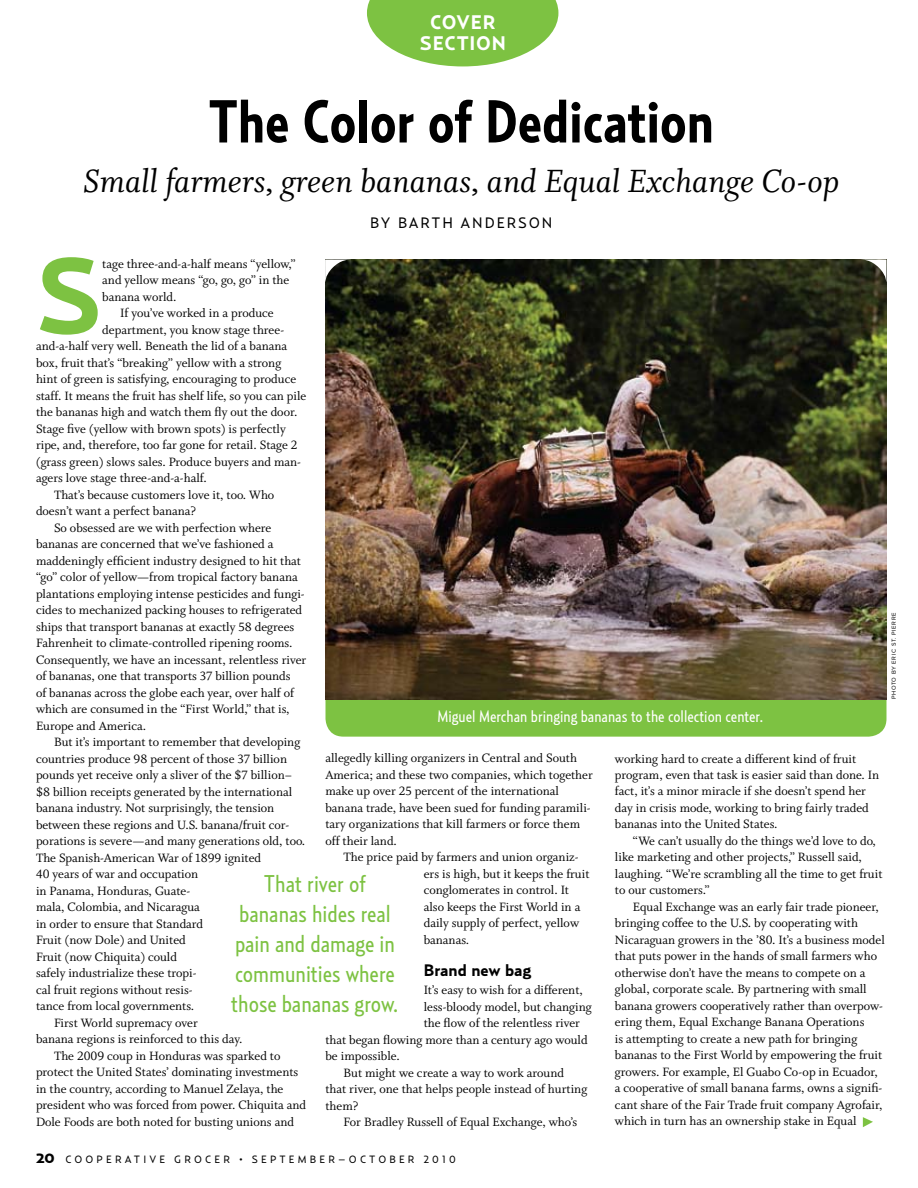
<style>
.page{position:relative;width:918px;height:1188px;background:#fff}
.page>*{position:absolute;margin:0;border:0;box-sizing:border-box;transform-origin:0 0}
.t1{font:700 107.1px "Relay";color:#7dc242}
.t2{font:700 60px "Relay Cond";color:#000}
.t3{font:36px "Whitman Italic LF";color:#000}
.t4{font:24px/30px "Relay Cond";color:#7dc242;text-align:center}
.t5{font:700 19.5px/21px "Relay";letter-spacing:.04em;color:#fff;text-align:center}
.t6{font:16.5px "Relay Cond";color:#fff}
.t7{font:700 16.5px "Relay";color:#000}
.t8{font:15px "Relay";letter-spacing:.125em;color:#000}
.t9{font:13.5px/16.5px "Whitman Roman LF";color:#000}
.t10{font:10.5px "Relay";letter-spacing:.3em;color:#000}
.t11{font:6px "Proxima Nova";letter-spacing:.1em;color:#000}
.s1{font-family:"Relay Wide";font-weight:900;font-size:13.5px}
.s2{font-family:"Proxima Nova"}
</style>
<div class="page">
<svg style="left:367px;top:0;width:191px;height:66px"></svg>
<svg style="left:863px;top:1117px;width:10px;height:10px"></svg>
<div style="left:326px;top:683px;width:560px;height:54px;background:#7dc242;border-radius:18px"></div>
<img style="left:326px;top:260px;width:560px;height:439px">
<svg style="left:325px;top:259px;width:28px;height:25px"></svg>
<svg style="left:859px;top:259px;width:28px;height:25px"></svg>
<h3 class="t5" style="left:420px;top:11px;width:84px">COVER<br>SECTION</h3>
<h2 class="t2" style="left:209px;top:85px;width:507px">The Color of Dedication</h2>
<h3 class="t3" style="left:83px;top:162px;width:758px">Small farmers, green bananas, and Equal Exchange Co-op</h3>
<p class="t8" style="left:370px;top:213px;width:184px">BY BARTH ANDERSON</p>
<h1 class="t1" style="left:36px;top:231px;width:59px">S</h1>
<p class="t9" style="left:102px;top:256px;width:195px">tage three-and-a-half means “yellow,”</p>
<p class="t9" style="left:102px;top:272px;width:189px">and yellow means “go, go, go” in the</p>
<p class="t9" style="left:102px;top:289px;width:76px">banana world.</p>
<p class="t9" style="left:120px;top:305px;width:155px">If you’ve worked in a produce</p>
<p class="t9" style="left:102px;top:322px;width:184px">department, you know stage three-</p>
<p class="t9" style="left:36px;top:338px;width:253px">and-a-half very well. Beneath the lid of a banana</p>
<p class="t9" style="left:36px;top:355px;width:247px">box, fruit that’s “breaking” yellow with a strong</p>
<p class="t9" style="left:36px;top:371px;width:262px">hint of green is satisfying, encouraging to produce</p>
<p class="t9" style="left:36px;top:388px;width:272px">staff. It means the fruit has shelf life, so you can pile</p>
<p class="t9" style="left:36px;top:404px;width:263px">the bananas high and watch them fly out the door.</p>
<p class="t9" style="left:36px;top:421px;width:251px">Stage five (yellow with brown spots) is perfectly</p>
<p class="t9" style="left:36px;top:437px;width:263px">ripe, and, therefore, too far gone for retail. Stage 2</p>
<p class="t9" style="left:36px;top:454px;width:267px">(grass green) slows sales. Produce buyers and man-</p>
<p class="t9" style="left:36px;top:470px;width:172px">agers love stage three-and-a-half.</p>
<p class="t9" style="left:54px;top:487px;width:222px">That’s because customers love it, too. Who</p>
<p class="t9" style="left:36px;top:503px;width:162px">doesn’t want a perfect banana?</p>
<p class="t9" style="left:54px;top:520px;width:219px">So obsessed are we with perfection where</p>
<p class="t9" style="left:36px;top:536px;width:239px">bananas are concerned that we’ve fashioned a</p>
<p class="t9" style="left:36px;top:553px;width:267px">maddeningly efficient industry designed to hit that</p>
<p class="t9" style="left:36px;top:569px;width:263px">“go” color of yellow—from tropical factory banana</p>
<p class="t9" style="left:36px;top:586px;width:270px">plantations employing intense pesticides and fungi-</p>
<p class="t9" style="left:36px;top:602px;width:268px">cides to mechanized packing houses to refrigerated</p>
<p class="t9" style="left:36px;top:619px;width:260px">ships that transport bananas at exactly 58 degrees</p>
<p class="t9" style="left:36px;top:635px;width:258px">Fahrenheit to climate-controlled ripening rooms.</p>
<p class="t9" style="left:36px;top:652px;width:272px">Consequently, we have an incessant, relentless river</p>
<p class="t9" style="left:36px;top:668px;width:256px">of bananas, one that transports 37 billion pounds</p>
<p class="t9" style="left:36px;top:684px;width:260px">of bananas across the globe each year, over half of</p>
<p class="t9" style="left:36px;top:701px;width:255px">which are consumed in the “First World,” that is,</p>
<p class="t9" style="left:36px;top:717px;width:112px">Europe and America.</p>
<p class="t9" style="left:54px;top:734px;width:248px">But it’s important to remember that developing</p>
<p class="t9" style="left:36px;top:750px;width:253px">countries produce 98 percent of those 37 billion</p>
<p class="t9" style="left:36px;top:767px;width:258px">pounds yet receive only a sliver of the $7 billion–</p>
<p class="t9" style="left:36px;top:783px;width:258px">$8 billion receipts generated by the international</p>
<p class="t9" style="left:36px;top:800px;width:240px">banana industry. Not surprisingly, the tension</p>
<p class="t9" style="left:36px;top:816px;width:254px">between these regions and U.S. banana/fruit cor-</p>
<p class="t9" style="left:36px;top:833px;width:271px">porations is severe—and many generations old, too.</p>
<p class="t9" style="left:36px;top:849px;width:227px">The Spanish-American War of 1899 ignited</p>
<p class="t9" style="left:36px;top:866px;width:164px">40 years of war and occupation</p>
<p class="t9" style="left:36px;top:882px;width:156px">in Panama, Honduras, Guate-</p>
<p class="t9" style="left:36px;top:899px;width:165px">mala, Colombia, and Nicaragua</p>
<p class="t9" style="left:36px;top:915px;width:169px">in order to ensure that Standard</p>
<p class="t9" style="left:36px;top:932px;width:151px">Fruit (now Dole) and United</p>
<p class="t9" style="left:36px;top:948px;width:143px">Fruit (now Chiquita) could</p>
<p class="t9" style="left:36px;top:965px;width:162px">safely industrialize these tropi-</p>
<p class="t9" style="left:36px;top:981px;width:158px">cal fruit regions without resis-</p>
<p class="t9" style="left:36px;top:998px;width:160px">tance from local governments.</p>
<p class="t9" style="left:54px;top:1014px;width:145px">First World supremacy over</p>
<p class="t9" style="left:36px;top:1031px;width:208px">banana regions is reinforced to this day.</p>
<p class="t9" style="left:54px;top:1047px;width:228px">The 2009 coup in Honduras was sparked to</p>
<p class="t9" style="left:36px;top:1064px;width:264px">protect the United States’ dominating investments</p>
<p class="t9" style="left:36px;top:1080px;width:249px">in the country, according to Manuel Zelaya, the</p>
<p class="t9" style="left:36px;top:1097px;width:272px">president who was forced from power. Chiquita and</p>
<p class="t9" style="left:36px;top:1113px;width:260px">Dole Foods are both noted for busting unions and</p>
<p class="t11" style="left:891px;top:699px;width:88px;rotate:-90deg">Photo by Eric St. Pierre</p>
<p class="t6" style="left:437px;top:706px;width:327px">Miguel Merchan bringing bananas to the collection center.</p>
<p class="t9" style="left:615px;top:750px;width:266px">working hard to create a different kind of fruit program, even that task is easier said than done. In fact, it’s a minor miracle if she doesn’t spend her day in crisis mode, working to bring fairly traded bananas into the United States.</p>
<p class="t9" style="left:615px;top:833px;width:269px;text-indent:18px">“We can’t usually do the things we’d love to do, like marketing and other projects,” Russell said, laughing. “We’re scrambling all the time to get fruit to our customers.”</p>
<p class="t9" style="left:615px;top:899px;width:271px;text-indent:18px">Equal Exchange was an early fair trade pioneer, bringing coffee to the U.S. by cooperating with Nicaraguan growers in the ’80. It’s a business model that puts power in the hands of small farmers who otherwise don’t have the means to compete on a global, corporate scale. By partnering with small banana growers cooperatively rather than overpow&shy;ering them, Equal Exchange Banana Operations<br>is attempting to create a new path for bringing bananas to the First World by empowering the fruit growers. For example, El Guabo Co-op in Ecuador, a cooperative of small banana farms, owns a signifi&shy;cant share of the Fair Trade fruit company Agrofair, which in turn has an ownership stake in Equal</p>
<p class="t9" style="left:325px;top:750px;width:269px">allegedly killing organizers in Central and South America; and these two companies, which together make up over 25 percent of the international banana trade, have been sued for funding paramili&shy;tary organizations that kill farmers or force them off their land.</p>
<p class="t9" style="left:424px;top:849px;width:167px;text-indent:-80px">The price paid by farmers and union organiz&shy;ers is high, but it keeps the fruit conglomerates in control. It also keeps the First World in a daily supply of perfect, yellow bananas.</p>
<p class="t7" style="left:424px;top:960px;width:109px">BRAND NEW BAG</p>
<p class="t9" style="left:424px;top:982px;width:161px">It’s easy to wish for a different,</p>
<p class="t9" style="left:424px;top:999px;width:169px">less-bloody model, but changing</p>
<p class="t9" style="left:424px;top:1015px;width:158px">the flow of the relentless river</p>
<p class="t9" style="left:325px;top:1032px;width:264px">that began flowing more than a century ago would</p>
<p class="t9" style="left:325px;top:1048px;width:76px">be impossible.</p>
<p class="t9" style="left:343px;top:1065px;width:222px">But might we create a way to work around</p>
<p class="t9" style="left:325px;top:1081px;width:263px">that river, one that helps people instead of hurting</p>
<p class="t9" style="left:325px;top:1098px;width:34px">them?</p>
<p class="t9" style="left:343px;top:1114px;width:235px">For Bradley Russell of Equal Exchange, who’s</p>
<h3 class="t4" style="left:231px;top:869px;width:169px">That river of bananas hides real pain and damage in communities where those bananas grow.</h3>
<p class="t10" style="left:36px;top:1153px;width:421px"><span class="s1">20</span> COOPERATIVE GROCER <span class="s2">•</span> SEPTEMBER–OCTOBER 2010</p>
</div>
